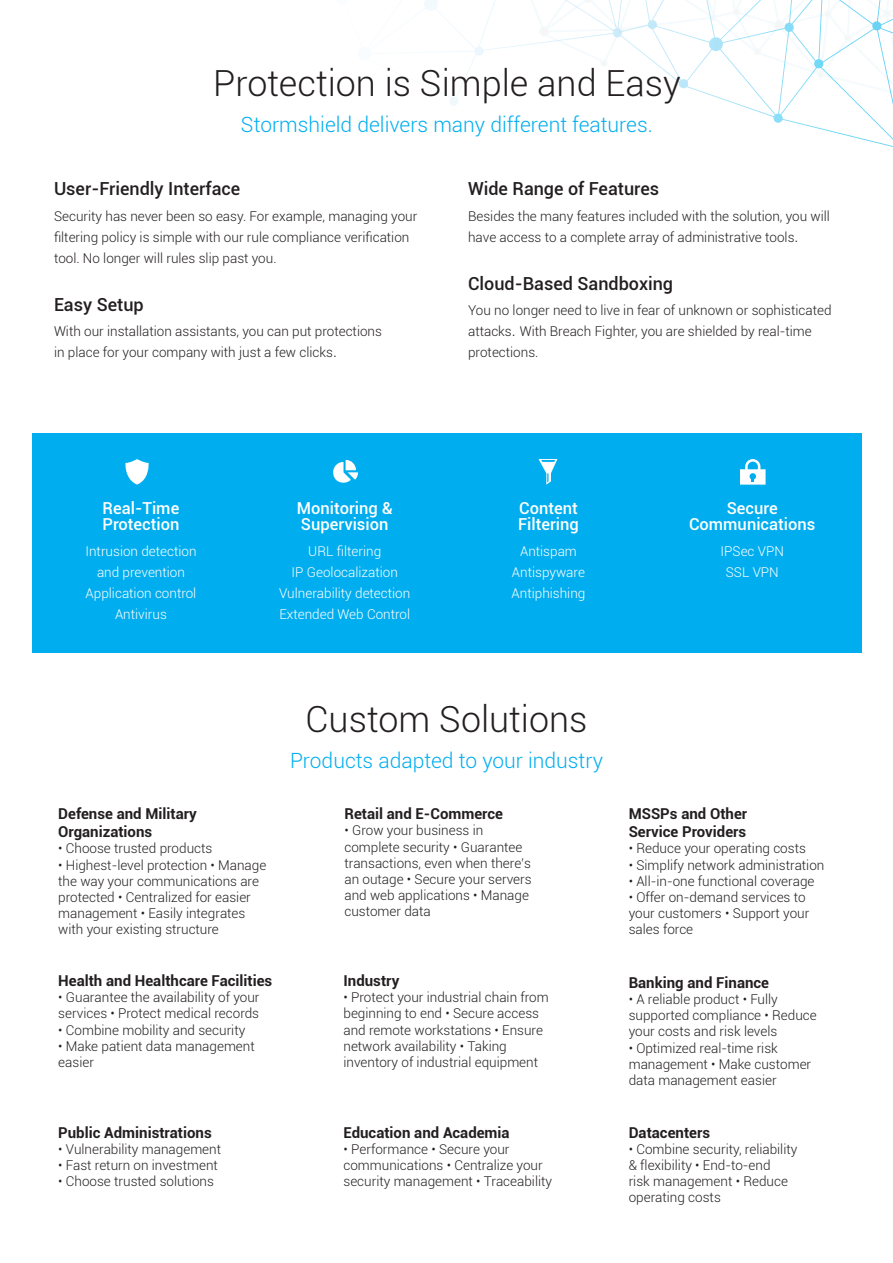
<style>
.page{position:relative;width:893px;height:1263px;background:#fff}
.page>*{position:absolute;margin:0;border:0;box-sizing:border-box;transform-origin:0 0}
.t1{font:300 36px "Roboto";color:#231f20}
.t2{font:300 21px "Roboto";color:#00aeef}
.t3{font:500 18px "Roboto";color:#231f20}
.t4{font:500 16.5px/16.2px "Roboto";color:#fff}
.t5{font:700 15px/18px "Roboto";color:#231f20}
.t6{font:300 13.5px/16.2px "Roboto";color:#231f20}
.t7{font:300 13.5px/21px "Roboto";color:#fff;text-align:center}
.s1{font-size:16.5px}
</style>
<div class="page">
<svg style="left:417px;top:0;width:476px;height:147px"></svg>
<div style="left:32px;top:434px;width:829px;height:219px;background:#00aeef"></div>
<svg style="left:125px;top:459px;width:24px;height:26px"></svg>
<svg style="left:333px;top:460px;width:25px;height:23px"></svg>
<svg style="left:539px;top:459px;width:18px;height:26px"></svg>
<svg style="left:740px;top:459px;width:26px;height:26px"></svg>
<div style="left:749px;top:473px;width:7px;height:7px;background:#00aeef;border-radius:50%"></div>
<h1 class="t1" style="left:213px;top:59px;width:469px">Protection is Simple and Easy</h1>
<h2 class="t2" style="left:241px;top:110px;width:413px">Stormshield delivers many different features.</h2>
<h3 class="t3" style="left:54px;top:176px;width:188px">User-Friendly Interface</h3>
<p class="t6" style="left:54px;top:205px;width:365px;line-height:21px">Security has never been so easy. For example, managing your filtering policy is simple with our rule compliance verification tool. No longer will rules slip past you.</p>
<h3 class="t3" style="left:54px;top:292px;width:91px">Easy Setup</h3>
<p class="t6" style="left:54px;top:320px;width:329px;line-height:21px">With our installation assistants, you can put protections in place for your company with just a few clicks<span class="s1">.</span></p>
<h3 class="t3" style="left:468px;top:176px;width:193px">Wide Range of Features</h3>
<p class="t6" style="left:468px;top:205px;width:363px;line-height:21px">Besides the many features included with the solution, you will have access to a complete array of administrative tools<span class="s1">.</span></p>
<h3 class="t3" style="left:468px;top:271px;width:207px">Cloud-Based Sandboxing</h3>
<p class="t6" style="left:468px;top:299px;width:365px;line-height:21px">You no longer need to live in fear of unknown or sophisticated attacks<span class="s1">.</span> With Breach Fighter, you are shielded by real-time protections.</p>
<p class="t4" style="left:103px;top:499px;width:78px">Real-Time<br>Protection</p>
<p class="t7" style="left:85px;top:540px;width:113px">Intrusion detection and prevention<br>Application control<br>Antivirus</p>
<p class="t4" style="left:297px;top:499px;width:97px">Monitoring &amp;<br>Supervision</p>
<p class="t7" style="left:279px;top:540px;width:133px">URL filtering<br>IP Geolocalization<br>Vulnerability detection<br>Extended Web Control</p>
<p class="t4" style="left:518px;top:499px;width:62px">Content<br>Filtering</p>
<p class="t7" style="left:512px;top:540px;width:75px">Antispam<br>Antispyware<br>Antiphishing</p>
<p class="t4" style="left:689px;top:499px;width:128px;text-align:center">Secure<br>Communications</p>
<p class="t7" style="left:720px;top:540px;width:65px">IPSec VPN<br>SSL VPN</p>
<p class="t5" style="left:58px;top:804px;width:140px">Defense and Military<br>Organizations</p>
<p class="t6" style="left:58px;top:840px;width:156px">• Choose trusted products</p>
<p class="t6" style="left:58px;top:856px;width:210px">• Highest-level protection • Manage the way your communications are protected • Centralized for easier management • Easily integrates with your existing structure</p>
<p class="t5" style="left:58px;top:971px;width:216px">Health and Healthcare Facilities</p>
<p class="t6" style="left:58px;top:989px;width:203px">• Guarantee the availability of your services • Protect medical records</p>
<p class="t6" style="left:58px;top:1021px;width:189px">• Combine mobility and security</p>
<p class="t6" style="left:58px;top:1037px;width:198px">• Make patient data management easier</p>
<h1 class="t1" style="left:306px;top:694px;width:283px">Custom Solutions</h1>
<h2 class="t2" style="left:290px;top:746px;width:314px">Products adapted to your industry</h2>
<p class="t5" style="left:344px;top:804px;width:160px">Retail and E-Commerce</p>
<p class="t6" style="left:344px;top:822px;width:189px">• Grow your business in complete security • Guarantee transactions, even when there’s an outage • Secure your servers and web applications • Manage customer data</p>
<p class="t5" style="left:343px;top:971px;width:57px">Industry</p>
<p class="t6" style="left:343px;top:989px;width:207px">• Protect your industrial chain from beginning to end • Secure access and remote workstations • Ensure network availability • Taking inventory of industrial equipment</p>
<p class="t5" style="left:58px;top:1123px;width:155px">Public Administrations</p>
<p class="t6" style="left:58px;top:1140px;width:164px">• Vulnerability management</p>
<p class="t6" style="left:58px;top:1156px;width:161px">• Fast return on investment</p>
<p class="t6" style="left:58px;top:1173px;width:157px">• Choose trusted solutions</p>
<p class="t5" style="left:343px;top:1123px;width:168px">Education and Academia</p>
<p class="t6" style="left:343px;top:1140px;width:210px">• Performance • Secure your communications • Centralize your security management • Traceability</p>
<p class="t5" style="left:629px;top:804px;width:120px">MSSPs and Other<br>Service Providers</p>
<p class="t6" style="left:629px;top:840px;width:179px">• Reduce your operating costs</p>
<p class="t6" style="left:629px;top:856px;width:197px">• Simplify network administration</p>
<p class="t6" style="left:629px;top:872px;width:187px">• All-in-one functional coverage</p>
<p class="t6" style="left:629px;top:889px;width:182px">• Offer on-demand services to your customers • Support your sales force</p>
<p class="t5" style="left:629px;top:973px;width:142px">Banking and Finance</p>
<p class="t6" style="left:629px;top:991px;width:190px">• A reliable product • Fully supported compliance • Reduce your costs and risk levels</p>
<p class="t6" style="left:629px;top:1039px;width:184px">• Optimized real-time risk management • Make customer data management easier</p>
<p class="t5" style="left:629px;top:1123px;width:83px">Datacenters</p>
<p class="t6" style="left:629px;top:1140px;width:170px">• Combine security, reliability &amp; flexibility • End-to-end<br>risk management • Reduce operating costs</p>
</div>
